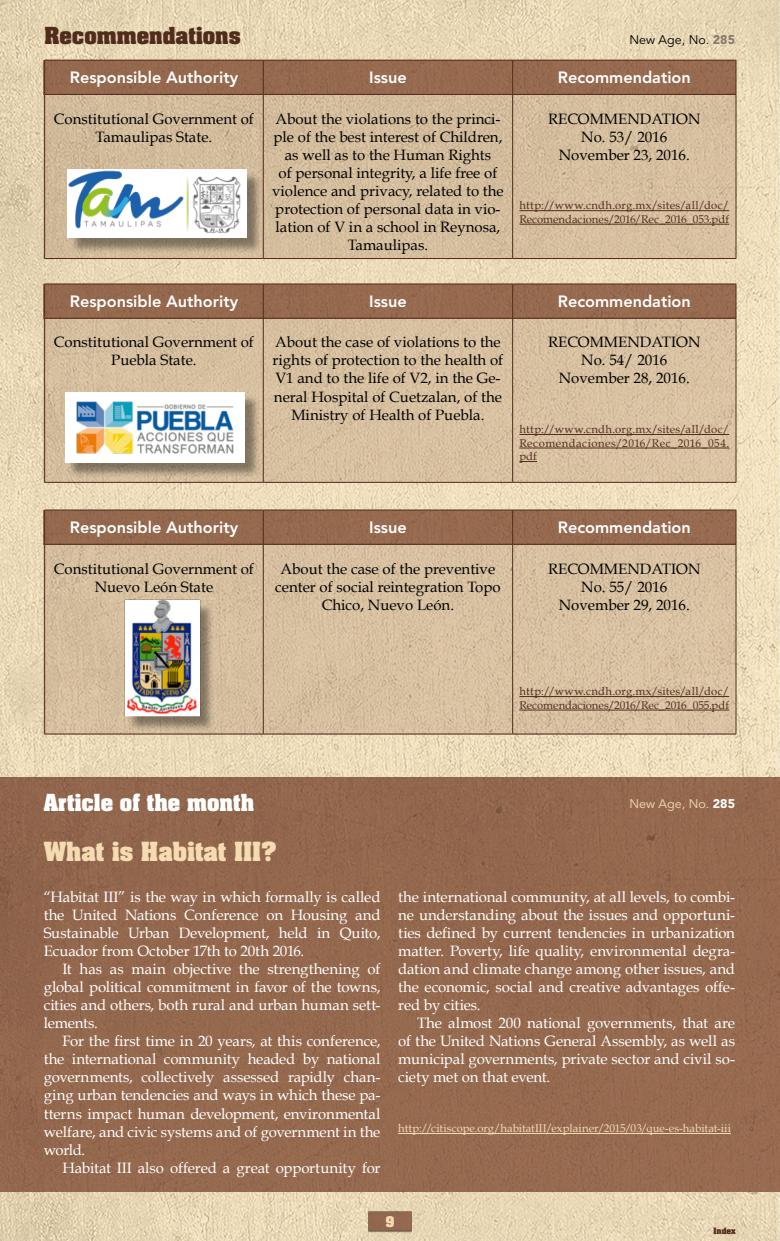
<style>
.page{position:relative;width:780px;height:1241px;background:#fff}
.page>*{position:absolute;margin:0;border:0;box-sizing:border-box;transform-origin:0 0}
.Tit_claro{font:700 22.5px "Aachen Std";color:#f4dbb2}
.Tit_01_CAFE{font:700 20px "Aachen Std";color:#fff}
.t1{font:700 20px "Aachen Std";color:#512c1d}
.body{font:800 16.25px "Avenir LT Std";color:#fff}
.body_c_tab{font:15px/18px "Book Antiqua";letter-spacing:-.01em;color:#fff;text-align:justify}
.body-2{font:15px/18px "Book Antiqua";color:#000;text-align:center}
.t2{font:12.5px "Avenir LT Std";color:#000}
.t3{font:12.5px "Avenir LT Std";color:#f4dbb2}
.t4{font:700 12.5px "Aachen Std";color:#f4dbb2}
.links{font:11.25px/13.5px "Book Antiqua";letter-spacing:.015em;color:#532e1f}
.links-2{font:11.25px "Book Antiqua";color:#f4dbb2}
.Tit_claro-2{font:700 7.5px "Aachen Std";color:#512c1d}
.s1{font-weight:900;color:#88786d}
.s2{font-weight:900;color:#fff}
</style>
<div class="page">
<img style="left:0;top:0;width:779px;height:1240px">
<img style="left:368px;top:1204px;width:43px;height:32px">
<div style="left:0;top:777px;width:780px;height:414px;background:#94684e"></div>
<img style="left:45px;top:61px;width:690px;height:197px">
<img style="left:45px;top:284px;width:690px;height:198px">
<img style="left:45px;top:510px;width:690px;height:223px">
<hr style="left:44px;top:60px;width:1px;height:34px;background:#512c1d">
<hr style="left:44px;top:95px;width:1px;height:163px;background:#512c1d">
<hr style="left:44px;top:60px;width:219px;height:1px;background:#512c1d">
<hr style="left:263px;top:60px;width:249px;height:1px;background:#512c1d">
<hr style="left:512px;top:60px;width:224px;height:1px;background:#512c1d">
<hr style="left:263px;top:60px;width:1px;height:34px;background:#512c1d">
<hr style="left:512px;top:60px;width:1px;height:34px;background:#512c1d">
<hr style="left:735px;top:60px;width:1px;height:34px;background:#512c1d">
<hr style="left:263px;top:95px;width:1px;height:163px;background:#512c1d">
<hr style="left:512px;top:95px;width:1px;height:163px;background:#512c1d">
<hr style="left:735px;top:95px;width:1px;height:163px;background:#512c1d">
<hr style="left:44px;top:94px;width:219px;height:1px;background:#512c1d">
<hr style="left:263px;top:94px;width:249px;height:1px;background:#512c1d">
<hr style="left:512px;top:94px;width:224px;height:1px;background:#512c1d">
<hr style="left:44px;top:258px;width:219px;height:1px;background:#512c1d">
<hr style="left:263px;top:258px;width:249px;height:1px;background:#512c1d">
<hr style="left:512px;top:258px;width:224px;height:1px;background:#512c1d">
<hr style="left:519px;top:210px;width:210px;height:1px;background:#532e1f">
<hr style="left:519px;top:224px;width:210px;height:1px;background:#532e1f">
<hr style="left:44px;top:284px;width:1px;height:34px;background:#512c1d">
<hr style="left:44px;top:318px;width:1px;height:164px;background:#512c1d">
<hr style="left:44px;top:283px;width:219px;height:1px;background:#512c1d">
<hr style="left:263px;top:283px;width:249px;height:1px;background:#512c1d">
<hr style="left:512px;top:283px;width:224px;height:1px;background:#512c1d">
<hr style="left:263px;top:284px;width:1px;height:34px;background:#512c1d">
<hr style="left:512px;top:284px;width:1px;height:34px;background:#512c1d">
<hr style="left:735px;top:284px;width:1px;height:34px;background:#512c1d">
<hr style="left:263px;top:318px;width:1px;height:164px;background:#512c1d">
<hr style="left:512px;top:318px;width:1px;height:164px;background:#512c1d">
<hr style="left:735px;top:318px;width:1px;height:164px;background:#512c1d">
<hr style="left:44px;top:318px;width:219px;height:1px;background:#512c1d">
<hr style="left:263px;top:318px;width:249px;height:1px;background:#512c1d">
<hr style="left:512px;top:318px;width:224px;height:1px;background:#512c1d">
<hr style="left:44px;top:482px;width:219px;height:1px;background:#512c1d">
<hr style="left:263px;top:482px;width:249px;height:1px;background:#512c1d">
<hr style="left:512px;top:482px;width:224px;height:1px;background:#512c1d">
<hr style="left:519px;top:434px;width:210px;height:1px;background:#532e1f">
<hr style="left:519px;top:447px;width:210px;height:1px;background:#532e1f">
<svg style="left:519px;top:461px;width:18px;height:1px"></svg>
<hr style="left:44px;top:510px;width:1px;height:34px;background:#512c1d">
<hr style="left:44px;top:544px;width:1px;height:189px;background:#512c1d">
<hr style="left:44px;top:509px;width:219px;height:1px;background:#512c1d">
<hr style="left:263px;top:509px;width:249px;height:1px;background:#512c1d">
<hr style="left:512px;top:509px;width:224px;height:1px;background:#512c1d">
<hr style="left:263px;top:510px;width:1px;height:34px;background:#512c1d">
<hr style="left:512px;top:510px;width:1px;height:34px;background:#512c1d">
<hr style="left:735px;top:510px;width:1px;height:34px;background:#512c1d">
<hr style="left:263px;top:544px;width:1px;height:189px;background:#512c1d">
<hr style="left:512px;top:544px;width:1px;height:189px;background:#512c1d">
<hr style="left:735px;top:544px;width:1px;height:189px;background:#512c1d">
<hr style="left:44px;top:544px;width:219px;height:1px;background:#512c1d">
<hr style="left:263px;top:544px;width:249px;height:1px;background:#512c1d">
<hr style="left:512px;top:544px;width:224px;height:1px;background:#512c1d">
<hr style="left:44px;top:733px;width:219px;height:1px;background:#512c1d">
<hr style="left:263px;top:733px;width:249px;height:1px;background:#512c1d">
<hr style="left:512px;top:733px;width:224px;height:1px;background:#512c1d">
<hr style="left:519px;top:696px;width:210px;height:1px;background:#532e1f">
<hr style="left:519px;top:709px;width:210px;height:1px;background:#532e1f">
<div style="left:127px;top:602px;width:88px;height:129px;background:#000;opacity:.4"></div>
<img style="left:125px;top:599px;width:75px;height:117px">
<hr style="left:398px;top:1132px;width:333px;height:1px;background:#f4dbb2">
<div style="left:69px;top:171px;width:194px;height:83px;background:#000;opacity:.4"></div>
<div style="left:68px;top:169px;width:179px;height:69px;background:#fff"></div>
<img style="left:68px;top:170px;width:172px;height:63px">
<div style="left:67px;top:394px;width:194px;height:84px;background:#000;opacity:.4"></div>
<div style="left:65px;top:392px;width:180px;height:71px;background:#fff"></div>
<img style="left:76px;top:401px;width:158px;height:52px">
<h2 class="t1" style="left:44px;top:21px;width:198px">Recommendations</h2>
<p class="t2" style="left:629px;top:33px;width:107px">New Age, No. <span class="s1">285</span></p>
<p class="body" style="left:70px;top:68px;width:170px">Responsible Authority</p>
<p class="body" style="left:369px;top:68px;width:39px">Issue</p>
<p class="body" style="left:557px;top:68px;width:134px">Recommendation</p>
<p class="body-2" style="left:54px;top:109px;width:201px">Constitutional Government of<br>Tamaulipas State.</p>
<p class="body-2" style="left:272px;top:109px;width:233px">About the violations to the princi&shy;ple of the best interest of Children, as well as to the Human Rights<br>of personal integrity, a life free of violence and privacy, related to the protection of personal data in vio&shy;lation of V in a school in Reynosa,<br>Tamaulipas.</p>
<p class="body-2" style="left:548px;top:109px;width:154px">RECOMMENDATION</p>
<p class="body-2" style="left:581px;top:127px;width:87px">No. 53/ 2016</p>
<p class="body-2" style="left:558px;top:145px;width:132px">November 23, 2016.</p>
<p class="links" style="left:519px;top:198px;width:211px">http://www.cndh.org.mx/sites/all/doc/<br>Recomendaciones/2016/Rec_2016_053.pdf</p>
<p class="body" style="left:70px;top:292px;width:170px">Responsible Authority</p>
<p class="body" style="left:369px;top:292px;width:39px">Issue</p>
<p class="body" style="left:557px;top:292px;width:134px">Recommendation</p>
<p class="body-2" style="left:54px;top:333px;width:201px">Constitutional Government of<br>Puebla State.</p>
<p class="body-2" style="left:272px;top:333px;width:232px">About the case of violations to the rights of protection to the health of V1 and to the life of V2, in the Ge&shy;neral Hospital of Cuetzalan, of the Ministry of Health of Puebla.</p>
<p class="body-2" style="left:548px;top:333px;width:154px">RECOMMENDATION</p>
<p class="body-2" style="left:581px;top:351px;width:87px">No. 54/ 2016</p>
<p class="body-2" style="left:558px;top:369px;width:132px">November 28, 2016.</p>
<p class="links" style="left:519px;top:422px;width:211px;text-align:justify">http://www.cndh.org.mx/sites/all/doc/ Recomendaciones/2016/Rec_2016_054. pdf</p>
<p class="body" style="left:70px;top:518px;width:170px">Responsible Authority</p>
<p class="body" style="left:369px;top:518px;width:39px">Issue</p>
<p class="body" style="left:557px;top:518px;width:134px">Recommendation</p>
<p class="body-2" style="left:54px;top:559px;width:201px">Constitutional Government of<br>Nuevo León State</p>
<p class="body-2" style="left:275px;top:559px;width:227px">About the case of the preventive center of social reintegration Topo<br>Chico, Nuevo León.</p>
<p class="body-2" style="left:548px;top:559px;width:154px">RECOMMENDATION</p>
<p class="body-2" style="left:581px;top:577px;width:87px">No. 55/ 2016</p>
<p class="body-2" style="left:558px;top:595px;width:132px">November 29, 2016.</p>
<p class="links" style="left:519px;top:684px;width:211px">http://www.cndh.org.mx/sites/all/doc/<br>Recomendaciones/2016/Rec_2016_055.pdf</p>
<p class="Tit_01_CAFE" style="left:44px;top:787px;width:212px">Article of the month</p>
<p class="Tit_claro" style="left:44px;top:835px;width:235px">What is Habitat III?</p>
<p class="body_c_tab" style="left:44px;top:888px;width:338px">“Habitat III” is the way in which formally is called the United Nations Conference on Housing and Sustainable Urban Development, held in Quito, Ecuador from October 17th to 20th 2016.</p>
<p class="body_c_tab" style="left:44px;top:960px;width:338px;text-indent:19px">It has as main objective the strengthening of global political commitment in favor of the towns, cities and others, both rural and urban human sett&shy;lements.</p>
<p class="body_c_tab" style="left:44px;top:1032px;width:338px;text-indent:19px">For the first time in 20 years, at this conference, the international community headed by national governments, collectively assessed rapidly chan&shy;ging urban tendencies and ways in which these pa&shy;tterns impact human development, environmental welfare, and civic systems and of government in the world.</p>
<p class="body_c_tab" style="left:62px;top:1158px;width:319px">Habitat III also offered a great opportunity for</p>
<p class="t3" style="left:629px;top:796px;width:107px">New Age, No. <span class="s2">285</span></p>
<p class="body_c_tab" style="left:398px;top:888px;width:338px">the international community, at all levels, to combi&shy;ne understanding about the issues and opportuni&shy;ties defined by current tendencies in urbanization matter. Poverty, life quality, environmental degra&shy;dation and climate change among other issues, and the economic, social and creative advantages offe&shy;red by cities.</p>
<p class="body_c_tab" style="left:398px;top:1014px;width:338px;text-indent:19px">The almost 200 national governments, that are of the United Nations General Assembly, as well as municipal governments, private sector and civil so&shy;ciety met on that event.</p>
<p class="links-2" style="left:398px;top:1120px;width:334px">http://citiscope.org/habitatIII/explainer/2015/03/que-es-habitat-iii</p>
<p class="t4" style="left:386px;top:1212px;width:10px">9</p>
<p class="Tit_claro-2" style="left:713px;top:1224px;width:24px">Index</p>
</div>
